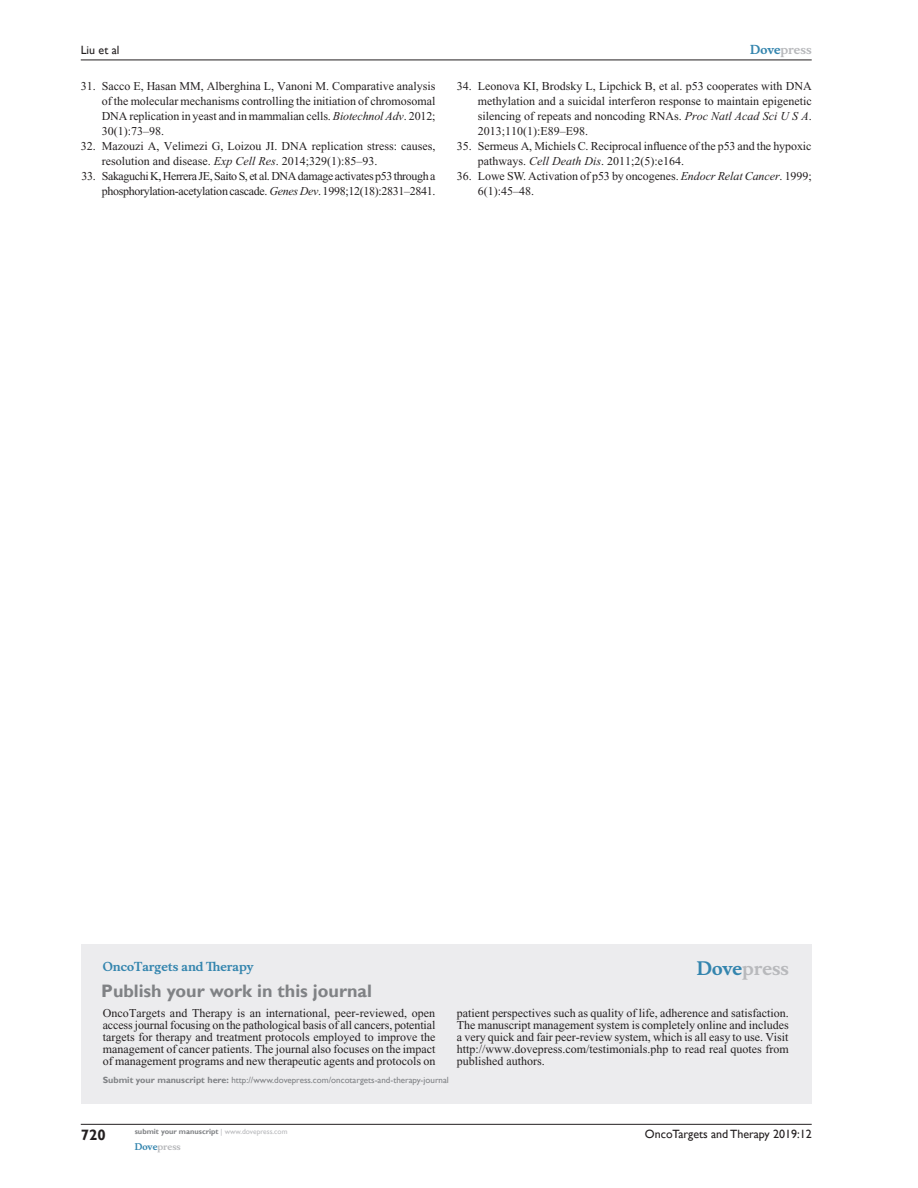
<style>
.page{position:relative;width:918px;height:1188px;background:#fff}
.page>*{position:absolute;margin:0;border:0;box-sizing:border-box;transform-origin:0 0}
.t1{font:700 18px "Gill Sans";color:#808285}
.t2{font:700 18px "Musee";color:#b8b9bc}
.t3{font:700 15px "Gill Sans";color:#231f20}
.RefNL2{font:12px/15px "Times New Roman";color:#231f20;text-align:justify}
.RefNL2-2{font:12px/15px "Times New Roman";letter-spacing:-.03em;color:#231f20;text-align:right}
.t4{font:12px "Gill Sans";color:#231f20}
.t5{font:700 12px "Musee";color:#3485ae}
.t6{font:700 12px "Musee";color:#b8b9bc}
.t7{font:9px "Gill Sans";color:#808285}
.t8{font:700 9px "Musee";color:#b8b9bc}
.t9{font:700 7.5px "Gill Sans";color:#808285}
.s1{font-style:italic}
.s2{color:#3485ae}
.s3{font-weight:700}
.s4{font-weight:400;color:#b8b9bc}
</style>
<div class="page">
<div style="left:81px;top:944px;width:731px;height:159px;background:#ececee"></div>
<hr style="left:81px;top:1124px;width:731px;height:1px;background:#231f20">
<hr style="left:81px;top:60px;width:731px;height:1px;background:#231f20">
<p class="t4" style="left:81px;top:43px;width:40px">Liu et al</p>
<p class="RefNL2" style="left:102px;top:79px;width:335px;text-indent:-21px">31. Sacco E, Hasan MM, Alberghina L, Vanoni M. Comparative analysis of the molecular mechanisms controlling the initiation of chromosomal DNA replication in yeast and in mammalian cells. <span class="s1">Biotechnol Adv</span>. 2012; 30(1):73–98.</p>
<p class="RefNL2" style="left:102px;top:139px;width:335px;text-indent:-21px">32. Mazouzi A, Velimezi G, Loizou JI. DNA replication stress: causes, resolution and disease. <span class="s1">Exp Cell Res</span>. 2014;329(1):85–93.</p>
<p class="RefNL2-2" style="left:81px;top:169px;width:356px">33. Sakaguchi K, Herrera JE, Saito S, et al. DNA damage activates p53 through a phosphorylation-acetylation cascade. <span class="s1">Genes Dev</span>. 1998;12(18):2831–2841.</p>
<p class="t6" style="left:750px;top:43px;width:63px"><span class="s2">Dove</span>press</p>
<p class="RefNL2" style="left:478px;top:79px;width:335px;text-indent:-21px">34. Leonova KI, Brodsky L, Lipchick B, et al. p53 cooperates with DNA methylation and a suicidal interferon response to maintain epigenetic silencing of repeats and noncoding RNAs. <span class="s1">Proc Natl Acad Sci U S A</span>.<br>2013;110(1):E89–E98.</p>
<p class="RefNL2" style="left:478px;top:139px;width:335px;text-indent:-21px">35. Sermeus A, Michiels C. Reciprocal influence of the p53 and the hypoxic pathways. <span class="s1">Cell Death Dis</span>. 2011;2(5):e164.</p>
<p class="RefNL2" style="left:478px;top:169px;width:335px;text-indent:-21px">36. Lowe SW. Activation of p53 by oncogenes. <span class="s1">Endocr Relat Cancer</span>. 1999;<br>6(1):45–48.</p>
<p class="t5" style="left:103px;top:959px;width:152px">OncoTargets and Therapy</p>
<h1 class="t1" style="left:101px;top:980px;width:272px">Publish your work in this journal</h1>
<h1 class="t2" style="left:697px;top:958px;width:94px"><span class="s2">Dove</span>press</h1>
<p class="RefNL2" style="left:103px;top:1007px;width:334px;line-height:12px">OncoTargets and Therapy is an international, peer-reviewed, open access journal focusing on the pathological basis of all cancers, potential targets for therapy and treatment protocols employed to improve the management of cancer patients. The journal also focuses on the impact of management programs and new therapeutic agents and protocols on</p>
<p class="RefNL2" style="left:457px;top:1007px;width:333px;line-height:12px">patient perspectives such as quality of life, adherence and satisfaction.<br>The manuscript management system is completely online and includes a very quick and fair peer-review system, which is all easy to use. Visit http://www.dovepress.com/testimonials.php to read real quotes from published authors.</p>
<p class="t7" style="left:103px;top:1075px;width:348px"><span class="s3">Submit your manuscript here:</span> http://www.dovepress.com/oncotargets-and-therapy-journal</p>
<p class="t3" style="left:81px;top:1126px;width:26px">720</p>
<p class="t9" style="left:135px;top:1127px;width:154px">submit your manuscript <span class="s4">| www.dovepress.com</span></p>
<p class="t8" style="left:135px;top:1141px;width:48px"><span class="s2">Dove</span>press</p>
<p class="t4" style="left:645px;top:1127px;width:168px">OncoTargets and Therapy 2019:12</p>
</div>
